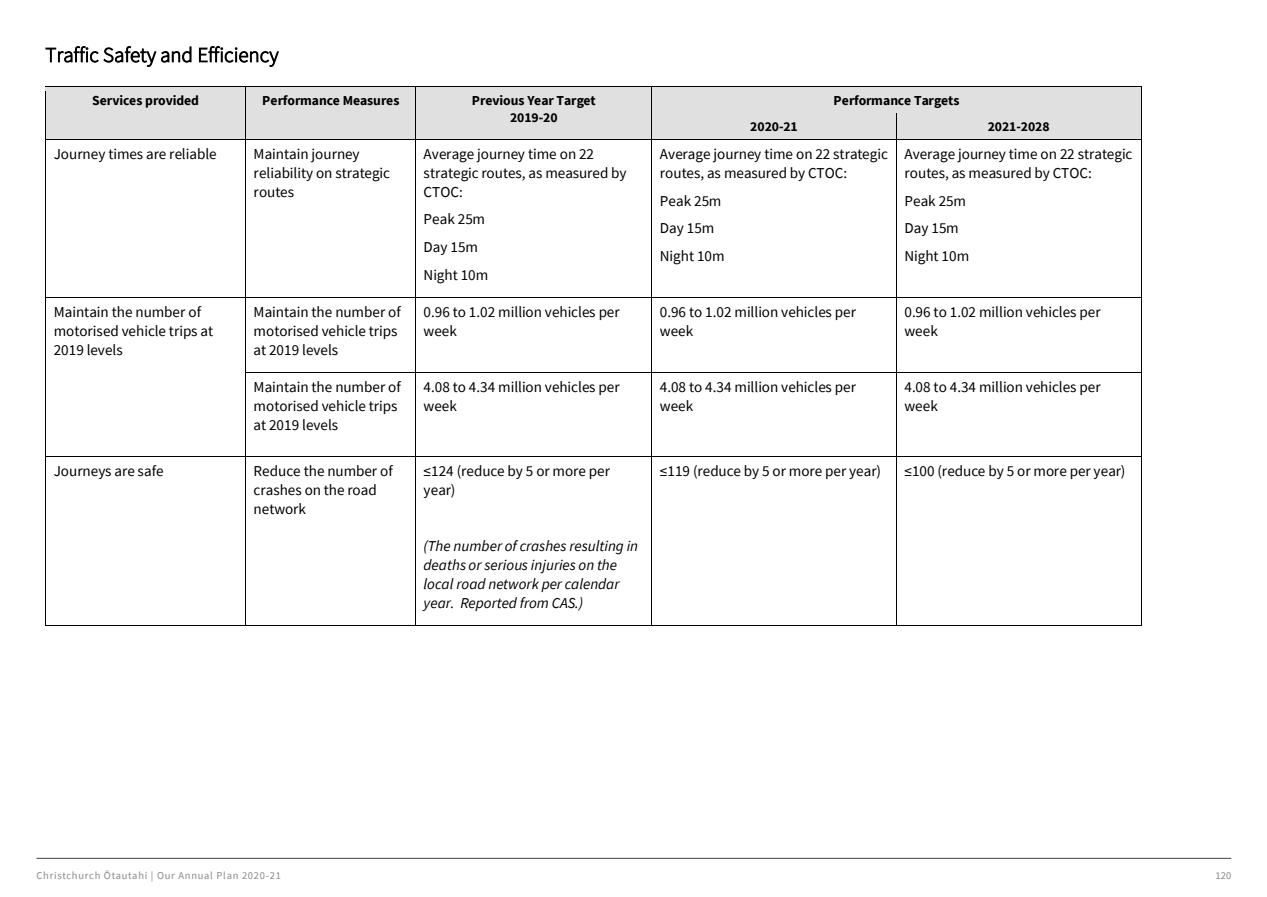
<style>
.page{position:relative;width:1267px;height:897px;background:#fff}
.page>*{position:absolute;margin:0;border:0;box-sizing:border-box;transform-origin:0 0}
.t1{font:300 20.85px "Source Sans Pro";color:#000}
.t2{font:15.15px/18.9px "Source Sans Pro";letter-spacing:.005em;color:#000}
.t3{font:italic 15.15px/18.9px "Source Sans Pro";letter-spacing:-.005em;color:#000}
.t4{font:700 13.65px/17.2px "Source Sans Pro";color:#000;text-align:center}
.t5{font:10.5px "Source Sans Pro";letter-spacing:.07em;color:#87898c}
</style>
<div class="page">
<hr style="left:37px;top:857px;width:1194px;height:1px;background:#57585a">
<div style="left:46px;top:87px;width:199px;height:52px;background:#e0e0e0"></div>
<div style="left:246px;top:87px;width:169px;height:52px;background:#e0e0e0"></div>
<div style="left:416px;top:87px;width:235px;height:52px;background:#e0e0e0"></div>
<div style="left:652px;top:87px;width:488px;height:26px;background:#e0e0e0"></div>
<hr style="left:46px;top:86px;width:199px;height:1px;background:#000">
<hr style="left:246px;top:86px;width:169px;height:1px;background:#000">
<hr style="left:416px;top:86px;width:235px;height:1px;background:#000">
<hr style="left:652px;top:86px;width:488px;height:1px;background:#000">
<div style="left:652px;top:113px;width:244px;height:26px;background:#e0e0e0"></div>
<div style="left:896px;top:113px;width:244px;height:26px;background:#e0e0e0"></div>
<svg style="left:45px;top:86px;width:1px;height:58px"></svg>
<hr style="left:46px;top:139px;width:199px;height:1px;background:#000">
<svg style="left:245px;top:86px;width:1px;height:58px"></svg>
<hr style="left:246px;top:139px;width:169px;height:1px;background:#000">
<svg style="left:415px;top:86px;width:1px;height:58px"></svg>
<hr style="left:416px;top:139px;width:235px;height:1px;background:#000">
<svg style="left:651px;top:86px;width:1px;height:58px"></svg>
<hr style="left:652px;top:139px;width:244px;height:1px;background:#000">
<svg style="left:896px;top:113px;width:1px;height:31px"></svg>
<hr style="left:896px;top:139px;width:244px;height:1px;background:#000">
<svg style="left:1140px;top:86px;width:1px;height:54px"></svg>
<hr style="left:45px;top:144px;width:1px;height:153px;background:#000">
<hr style="left:245px;top:144px;width:1px;height:153px;background:#000">
<hr style="left:415px;top:144px;width:1px;height:153px;background:#000">
<hr style="left:651px;top:144px;width:1px;height:153px;background:#000">
<hr style="left:896px;top:144px;width:1px;height:153px;background:#000">
<hr style="left:1140px;top:144px;width:1px;height:153px;background:#000">
<hr style="left:46px;top:297px;width:199px;height:1px;background:#000">
<hr style="left:246px;top:297px;width:169px;height:1px;background:#000">
<hr style="left:416px;top:297px;width:235px;height:1px;background:#000">
<hr style="left:652px;top:297px;width:244px;height:1px;background:#000">
<hr style="left:896px;top:297px;width:244px;height:1px;background:#000">
<hr style="left:45px;top:302px;width:1px;height:70px;background:#000">
<hr style="left:245px;top:302px;width:1px;height:70px;background:#000">
<hr style="left:415px;top:302px;width:1px;height:70px;background:#000">
<hr style="left:651px;top:302px;width:1px;height:70px;background:#000">
<hr style="left:896px;top:302px;width:1px;height:70px;background:#000">
<hr style="left:1140px;top:302px;width:1px;height:70px;background:#000">
<hr style="left:246px;top:372px;width:169px;height:1px;background:#000">
<hr style="left:416px;top:372px;width:235px;height:1px;background:#000">
<hr style="left:652px;top:372px;width:244px;height:1px;background:#000">
<hr style="left:896px;top:372px;width:244px;height:1px;background:#000">
<hr style="left:45px;top:377px;width:1px;height:79px;background:#000">
<hr style="left:245px;top:377px;width:1px;height:79px;background:#000">
<hr style="left:415px;top:377px;width:1px;height:79px;background:#000">
<hr style="left:651px;top:377px;width:1px;height:79px;background:#000">
<hr style="left:896px;top:377px;width:1px;height:79px;background:#000">
<hr style="left:1140px;top:377px;width:1px;height:79px;background:#000">
<hr style="left:46px;top:456px;width:199px;height:1px;background:#000">
<hr style="left:246px;top:456px;width:169px;height:1px;background:#000">
<hr style="left:416px;top:456px;width:235px;height:1px;background:#000">
<hr style="left:652px;top:456px;width:244px;height:1px;background:#000">
<hr style="left:896px;top:456px;width:244px;height:1px;background:#000">
<hr style="left:45px;top:461px;width:1px;height:164px;background:#000">
<hr style="left:46px;top:624px;width:199px;height:1px;background:#000">
<hr style="left:245px;top:461px;width:1px;height:164px;background:#000">
<hr style="left:246px;top:624px;width:169px;height:1px;background:#000">
<hr style="left:415px;top:461px;width:1px;height:164px;background:#000">
<hr style="left:416px;top:624px;width:235px;height:1px;background:#000">
<hr style="left:651px;top:461px;width:1px;height:164px;background:#000">
<hr style="left:652px;top:624px;width:244px;height:1px;background:#000">
<hr style="left:896px;top:461px;width:1px;height:164px;background:#000">
<hr style="left:896px;top:624px;width:244px;height:1px;background:#000">
<hr style="left:1140px;top:461px;width:1px;height:164px;background:#000">
<p class="t1" style="left:45px;top:42px;width:235px">Traffic Safety and Efficiency</p>
<p class="t4" style="left:92px;top:91px;width:108px">Services provided</p>
<p class="t4" style="left:262px;top:91px;width:139px">Performance Measures</p>
<p class="t4" style="left:472px;top:91px;width:125px">Previous Year Target<br>2019-20</p>
<p class="t4" style="left:833px;top:91px;width:127px">Performance Targets</p>
<p class="t4" style="left:750px;top:118px;width:49px">2020-21</p>
<p class="t4" style="left:987px;top:118px;width:63px">2021-2028</p>
<p class="t2" style="left:54px;top:144px;width:165px">Journey times are reliable</p>
<p class="t2" style="left:253px;top:144px;width:138px">Maintain journey reliability on strategic routes</p>
<p class="t2" style="left:423px;top:144px;width:204px">Average journey time on 22 strategic routes, as measured by<br>CTOC:</p>
<p class="t2" style="left:423px;top:205px;width:66px;line-height:27.9px">Peak 25m<br>Day 15m<br>Night 10m</p>
<p class="t2" style="left:660px;top:144px;width:229px">Average journey time on 22 strategic routes, as measured by CTOC:</p>
<p class="t2" style="left:660px;top:186px;width:66px;line-height:27.9px">Peak 25m<br>Day 15m<br>Night 10m</p>
<p class="t2" style="left:904px;top:144px;width:229px">Average journey time on 22 strategic routes, as measured by CTOC:</p>
<p class="t2" style="left:904px;top:186px;width:66px;line-height:27.9px">Peak 25m<br>Day 15m<br>Night 10m</p>
<p class="t2" style="left:54px;top:302px;width:161px">Maintain the number of motorised vehicle trips at<br>2019 levels</p>
<p class="t2" style="left:253px;top:302px;width:149px">Maintain the number of motorised vehicle trips at 2019 levels</p>
<p class="t2" style="left:423px;top:302px;width:198px">0.96 to 1.02 million vehicles per week</p>
<p class="t2" style="left:660px;top:302px;width:198px">0.96 to 1.02 million vehicles per week</p>
<p class="t2" style="left:904px;top:302px;width:198px">0.96 to 1.02 million vehicles per week</p>
<p class="t2" style="left:253px;top:377px;width:149px">Maintain the number of motorised vehicle trips at 2019 levels</p>
<p class="t2" style="left:423px;top:377px;width:198px">4.08 to 4.34 million vehicles per week</p>
<p class="t2" style="left:660px;top:377px;width:198px">4.08 to 4.34 million vehicles per week</p>
<p class="t2" style="left:904px;top:377px;width:198px">4.08 to 4.34 million vehicles per week</p>
<p class="t2" style="left:54px;top:461px;width:111px">Journeys are safe</p>
<p class="t2" style="left:253px;top:461px;width:141px">Reduce the number of crashes on the road network</p>
<p class="t2" style="left:423px;top:461px;width:188px">≤124 (reduce by 5 or more per year)</p>
<p class="t3" style="left:423px;top:536px;width:216px">(The number of crashes resulting in deaths or serious injuries on the local road network per calendar year. Reported from CAS.)</p>
<p class="t2" style="left:660px;top:461px;width:222px">≤119 (reduce by 5 or more per year)</p>
<p class="t2" style="left:904px;top:461px;width:222px">≤100 (reduce by 5 or more per year)</p>
<p class="t5" style="left:37px;top:869px;width:246px">Christchurch Ōtautahi | Our Annual Plan 2020-21</p>
<p class="t5" style="left:1215px;top:869px;width:17px">120</p>
</div>
